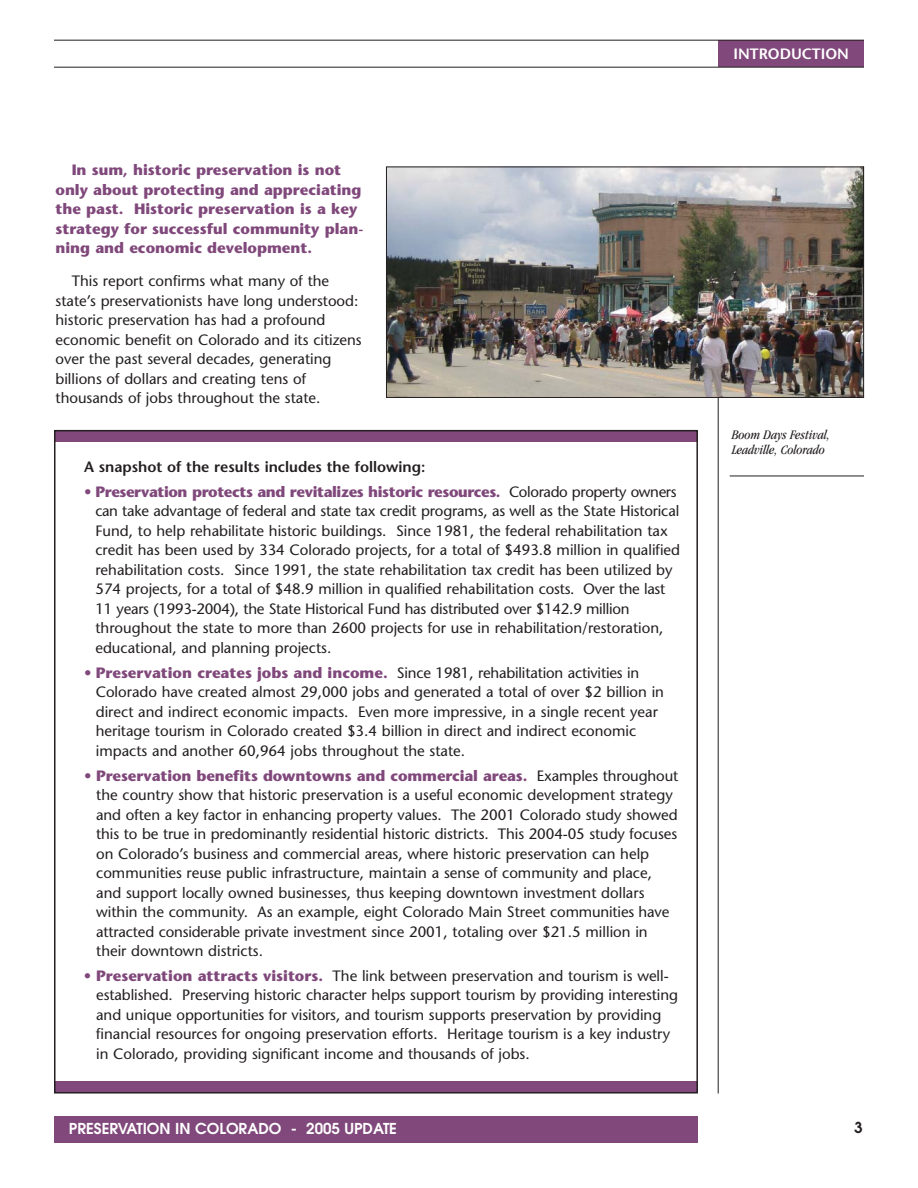
<style>
.page{position:relative;width:918px;height:1188px;background:#fff}
.page>*{position:absolute;margin:0;border:0;box-sizing:border-box;transform-origin:0 0}
.t1{font:15px/19.5px "Stone Sans";color:#231f20}
.t2{font:700 15px/19.5px "Stone Sans";color:#80487b}
.t3{font:600 15px "Stone Sans";color:#231f20}
.t4{font:600 15px "Avant Garde";color:#fff}
.t5{font:600 15px "Stone Sans";color:#fff}
.t6{font:600 15px "Avant Garde";color:#231f20}
.t7{font:italic condensed 13.5px/15px "Garamond";color:#231f20}
.s1{font-weight:600;color:#80487b}
.s2{font-weight:700;color:#80487b}
</style>
<div class="page">
<div style="left:54px;top:1116px;width:644px;height:27px;background:#80487b"></div>
<div style="left:718px;top:40px;width:146px;height:27px;background:#80487b"></div>
<hr style="left:718px;top:172px;width:1px;height:922px;background:#231f20">
<hr style="left:54px;top:40px;width:810px;height:1px;background:#231f20">
<hr style="left:54px;top:67px;width:810px;height:1px;background:#231f20">
<img style="left:388px;top:169px;width:474px;height:227px">
<div style="left:386px;top:167px;width:478px;height:231px;border:1px solid #231f20"></div>
<div style="left:54px;top:431px;width:644px;height:11px;background:#80487b"></div>
<div style="left:54px;top:1081px;width:644px;height:11px;background:#80487b"></div>
<hr style="left:730px;top:476px;width:134px;height:1px;background:#231f20">
<p class="t2" style="left:56px;top:162px;width:310px;text-indent:16px">In sum, historic preservation is not only about protecting and appreciating the past. Historic preservation is a key strategy for successful community plan&shy;ning and economic development.</p>
<p class="t1" style="left:56px;top:273px;width:308px;text-indent:16px">This report confirms what many of the state’s preservationists have long understood: historic preservation has had a profound economic benefit on Colorado and its citizens over the past several decades, generating billions of dollars and creating tens of thousands of jobs throughout the state.</p>
<p class="t3" style="left:84px;top:461px;width:343px">A snapshot of the results includes the following:</p>
<p class="t1" style="left:95px;top:483px;width:586px;text-indent:-11px"><span class="s1">•</span> <span class="s2">Preservation protects and revitalizes historic resources.</span> Colorado property owners can take advantage of federal and state tax credit programs, as well as the State Historical Fund, to help rehabilitate historic buildings. Since 1981, the federal rehabilitation tax credit has been used by 334 Colorado projects, for a total of $493.8 million in qualified rehabilitation costs. Since 1991, the state rehabilitation tax credit has been utilized by 574 projects, for a total of $48.9 million in qualified rehabilitation costs. Over the last 11 years (1993-2004), the State Historical Fund has distributed over $142.9 million throughout the state to more than 2600 projects for use in rehabilitation/restoration, educational, and planning projects.</p>
<p class="t1" style="left:96px;top:664px;width:570px;text-indent:-12px"><span class="s1">•</span> <span class="s2">Preservation creates jobs and income.</span> Since 1981, rehabilitation activities in Colorado have created almost 29,000 jobs and generated a total of over $2 billion in direct and indirect economic impacts. Even more impressive, in a single recent year heritage tourism in Colorado created $3.4 billion in direct and indirect economic impacts and another 60,964 jobs throughout the state.</p>
<p class="t1" style="left:96px;top:767px;width:584px;text-indent:-12px"><span class="s1">•</span> <span class="s2">Preservation benefits downtowns and commercial areas.</span> Examples throughout the country show that historic preservation is a useful economic development strategy and often a key factor in enhancing property values. The 2001 Colorado study showed this to be true in predominantly residential historic districts. This 2004-05 study focuses on Colorado’s business and commercial areas, where historic preservation can help communities reuse public infrastructure, maintain a sense of community and place, and support locally owned businesses, thus keeping downtown investment dollars within the community. As an example, eight Colorado Main Street communities have attracted considerable private investment since 2001, totaling over $21.5 million in their downtown districts.</p>
<p class="t1" style="left:96px;top:968px;width:583px;text-indent:-12px"><span class="s1">•</span> <span class="s2">Preservation attracts visitors.</span> The link between preservation and tourism is well&shy;established. Preserving historic character helps support tourism by providing interesting and unique opportunities for visitors, and tourism supports preservation by providing financial resources for ongoing preservation efforts. Heritage tourism is a key industry in Colorado, providing significant income and thousands of jobs.</p>
<p class="t5" style="left:733px;top:48px;width:117px">INTRODUCTION</p>
<p class="t7" style="left:732px;top:428px;width:100px">Boom Days Festival,<br>Leadville, Colorado</p>
<p class="t4" style="left:69px;top:1123px;width:330px">PRESERVATION IN COLORADO - 2005 UPDATE</p>
<p class="t6" style="left:854px;top:1122px;width:10px">3</p>
</div>
